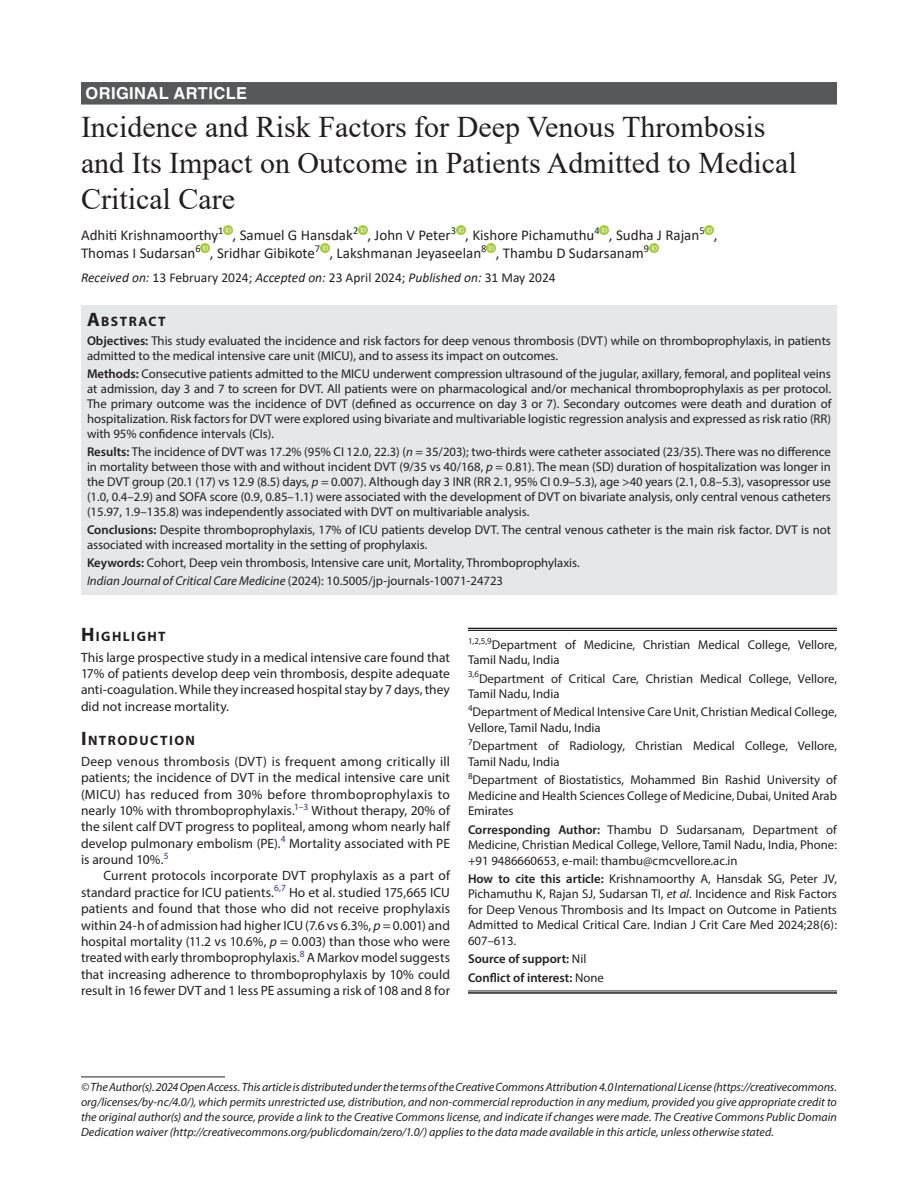
<style>
.page{position:relative;width:918px;height:1188px;background:#fff}
.page>*{position:absolute;margin:0;border:0;box-sizing:border-box;transform-origin:0 0}
.t1{font:30px/36px "Times New Roman";color:#231f20}
.ArticleType{font:700 16.5px "Helvetica LT Std";letter-spacing:.025em;color:#fff}
.AuthorName{font:15px/18px "Calibri";color:#231f20}
.Head-1{font:700 13.65px "Myriad Pro";letter-spacing:.105em;color:#231f20}
.AbstractTitle{font:700 13.65px "Myriad Pro";letter-spacing:.105em;color:#231f20}
.Para-NoIndent{font:13.5px/16.4px "Myriad Pro";color:#231f20;text-align:justify}
.Para-Indent{font:13.5px/16.4px "Myriad Pro";color:#231f20;text-align:justify}
.PAS_History{font:13.5px "Calibri";color:#231f20}
.Abstract-Para-first{font:12.75px/15px "Myriad Pro";color:#231f20}
.Affiliation{font:12.75px/15.5px "Myriad Pro";color:#231f20}
.How_to_Cite{font:12.75px/15.5px "Myriad Pro";color:#231f20;text-align:justify}
.Corresponding_Author{font:12.75px/15.5px "Myriad Pro";color:#231f20;text-align:justify}
.Keywords{font:12.75px "Myriad Pro";color:#231f20}
.Affiliation-first{font:12.75px/15.5px "Myriad Pro";color:#231f20}
.JT_DOI{font:12.75px "Myriad Pro";color:#231f20}
.COI{font:600 12.75px "Myriad Pro";color:#231f20}
.Source{font:600 12.75px "Myriad Pro";color:#231f20}
.FootNote{font:italic 12px/15px "Myriad Pro";color:#231f20;text-align:justify}
.s1{font-style:italic}
.s2{font-size:19.5px}
.s3{font-weight:600}
.s4{font-weight:400}
</style>
<div class="page">
<div style="left:81px;top:82px;width:756px;height:23px;background:#57585a"></div>
<div style="left:81px;top:305px;width:756px;height:26px;background:#e6e7e9"></div>
<div style="left:81px;top:330px;width:756px;height:39px;background:#e6e7e9"></div>
<div style="left:81px;top:363px;width:756px;height:84px;background:#e6e7e9"></div>
<div style="left:81px;top:441px;width:756px;height:84px;background:#e6e7e9"></div>
<div style="left:81px;top:519px;width:756px;height:39px;background:#e6e7e9"></div>
<div style="left:81px;top:552px;width:756px;height:24px;background:#e6e7e9"></div>
<div style="left:81px;top:570px;width:756px;height:24px;background:#e6e7e9"></div>
<svg style="left:223px;top:225px;width:10px;height:9px"></svg>
<svg style="left:358px;top:225px;width:10px;height:9px"></svg>
<svg style="left:456px;top:225px;width:9px;height:9px"></svg>
<svg style="left:600px;top:225px;width:9px;height:9px"></svg>
<svg style="left:705px;top:225px;width:9px;height:9px"></svg>
<svg style="left:201px;top:243px;width:9px;height:9px"></svg>
<svg style="left:320px;top:243px;width:9px;height:9px"></svg>
<svg style="left:487px;top:243px;width:9px;height:9px"></svg>
<svg style="left:649px;top:243px;width:9px;height:9px"></svg>
<hr style="left:81px;top:1077px;width:144px;height:1px;background:#231f20">
<hr style="left:468px;top:628px;width:369px;height:1px;background:#231f20">
<hr style="left:468px;top:630px;width:369px;height:1px;background:#231f20">
<hr style="left:468px;top:991px;width:369px;height:1px;background:#231f20">
<hr style="left:468px;top:992px;width:369px;height:2px;background:#231f20">
<p class="ArticleType" style="left:86px;top:83px;width:163px">ORIGINAL ARTICLE</p>
<p class="t1" style="left:81px;top:108px;width:717px">Incidence and Risk Factors for Deep Venous Thrombosis and Its Impact on Outcome in Patients Admitted to Medical<br>Critical Care</p>
<p class="AuthorName" style="left:81px;top:226px;width:638px">Adhiti Krishnamoorthy<sup>1</sup> , Samuel G Hansdak<sup>2</sup> , John V Peter<sup>3</sup> , Kishore Pichamuthu<sup>4</sup> , Sudha J Rajan<sup>5</sup> ,<br>Thomas I Sudarsan<sup>6</sup> , Sridhar Gibikote<sup>7</sup> , Lakshmanan Jeyaseelan<sup>8</sup> , Thambu D Sudarsanam<sup>9</sup></p>
<p class="PAS_History" style="left:81px;top:268px;width:476px"><span class="s1">Received on:</span> 13 February 2024; <span class="s1">Accepted on:</span> 23 April 2024; <span class="s1">Published on:</span> 31 May 2024</p>
<p class="AbstractTitle" style="left:87px;top:312px;width:80px"><span class="s2">A</span>BSTRACT</p>
<p class="Abstract-Para-first" style="left:87px;top:333px;width:745px"><span class="s3">Objectives:</span> This study evaluated the incidence and risk factors for deep venous thrombosis (DVT) while on thromboprophylaxis, in patients admitted to the medical intensive care unit (MICU), and to assess its impact on outcomes.</p>
<p class="Abstract-Para-first" style="left:87px;top:366px;width:746px;text-align:justify"><span class="s3">Methods:</span> Consecutive patients admitted to the MICU underwent compression ultrasound of the jugular, axillary, femoral, and popliteal veins at admission, day 3 and 7 to screen for DVT. All patients were on pharmacological and/or mechanical thromboprophylaxis as per protocol.<br>The primary outcome was the incidence of DVT (defined as occurrence on day 3 or 7). Secondary outcomes were death and duration of hospitalization. Risk factors for DVT were explored using bivariate and multivariable logistic regression analysis and expressed as risk ratio (RR) with 95% confidence intervals (CIs).</p>
<p class="Abstract-Para-first" style="left:87px;top:444px;width:746px;text-align:justify"><span class="s3">Results:</span> The incidence of DVT was 17.2% (95% CI 12.0, 22.3) (<span class="s1">n</span> = 35/203); two-thirds were catheter associated (23/35). There was no difference in mortality between those with and without incident DVT (9/35 vs 40/168, <span class="s1">p</span> = 0.81). The mean (SD) duration of hospitalization was longer in the DVT group (20.1 (17) vs 12.9 (8.5) days, <span class="s1">p</span> = 0.007). Although day 3 INR (RR 2.1, 95% CI 0.9–5.3), age &gt;40 years (2.1, 0.8–5.3), vasopressor use (1.0, 0.4–2.9) and SOFA score (0.9, 0.85–1.1) were associated with the development of DVT on bivariate analysis, only central venous catheters (15.97, 1.9–135.8) was independently associated with DVT on multivariable analysis.</p>
<p class="Abstract-Para-first" style="left:87px;top:522px;width:746px"><span class="s3">Conclusions:</span> Despite thromboprophylaxis, 17% of ICU patients develop DVT. The central venous catheter is the main risk factor. DVT is not associated with increased mortality in the setting of prophylaxis.</p>
<p class="Keywords" style="left:87px;top:555px;width:494px"><span class="s3">Keywords:</span> Cohort, Deep vein thrombosis, Intensive care unit, Mortality, Thromboprophylaxis.</p>
<p class="JT_DOI" style="left:87px;top:573px;width:418px"><span class="s1">Indian Journal of Critical Care Medicine</span> (2024): 10.5005/jp-journals-10071-24723</p>
<p class="Head-1" style="left:81px;top:627px;width:86px"><span class="s2">H</span>IGHLIGHT</p>
<p class="Para-NoIndent" style="left:81px;top:649px;width:370px">This large prospective study in a medical intensive care found that 17% of patients develop deep vein thrombosis, despite adequate anti-coagulation. While they increased hospital stay by 7 days, they did not increase mortality.</p>
<p class="Head-1" style="left:81px;top:732px;width:116px"><span class="s2">I</span> NTRODUCTION</p>
<p class="Para-NoIndent" style="left:81px;top:753px;width:371px">Deep venous thrombosis (DVT) is frequent among critically ill patients; the incidence of DVT in the medical intensive care unit (MICU) has reduced from 30% before thromboprophylaxis to nearly 10% with thromboprophylaxis.<sup>1–3</sup> Without therapy, 20% of the silent calf DVT progress to popliteal, among whom nearly half develop pulmonary embolism (PE).<sup>4</sup> Mortality associated with PE is around 10%.<sup>5</sup></p>
<p class="Para-Indent" style="left:81px;top:868px;width:371px;text-indent:22px">Current protocols incorporate DVT prophylaxis as a part of standard practice for ICU patients.<sup>6,7</sup> Ho et al. studied 175,665 ICU patients and found that those who did not receive prophylaxis within 24-h of admission had higher ICU (7.6 vs 6.3%, <span class="s1">p</span> = 0.001) and hospital mortality (11.2 vs 10.6%, <span class="s1">p</span> = 0.003) than those who were treated with early thromboprophylaxis.<sup>8</sup> A Markov model suggests that increasing adherence to thromboprophylaxis by 10% could result in 16 fewer DVT and 1 less PE assuming a risk of 108 and 8 for</p>
<p class="Affiliation-first" style="left:468px;top:636px;width:371px"><sup>1,2,5,9</sup>Department of Medicine, Christian Medical College, Vellore,<br>Tamil Nadu, India</p>
<p class="Affiliation" style="left:468px;top:670px;width:371px"><sup>3,6</sup>Department of Critical Care, Christian Medical College, Vellore,<br>Tamil Nadu, India</p>
<p class="Affiliation" style="left:468px;top:704px;width:371px"><sup>4</sup>Department of Medical Intensive Care Unit, Christian Medical College,<br>Vellore, Tamil Nadu, India</p>
<p class="Affiliation" style="left:468px;top:738px;width:370px"><sup>7</sup>Department of Radiology, Christian Medical College, Vellore,<br>Tamil Nadu, India</p>
<p class="Affiliation" style="left:468px;top:772px;width:371px;text-align:justify"><sup>8</sup>Department of Biostatistics, Mohammed Bin Rashid University of Medicine and Health Sciences College of Medicine, Dubai, United Arab Emirates</p>
<p class="Corresponding_Author" style="left:468px;top:821px;width:371px"><span class="s3">Corresponding Author:</span> Thambu D Sudarsanam, Department of Medicine, Christian Medical College, Vellore, Tamil Nadu, India, Phone: +91 9486660653, e-mail: thambu@cmcvellore.ac.in</p>
<p class="How_to_Cite" style="left:468px;top:871px;width:371px"><span class="s3">How to cite this article:</span> Krishnamoorthy A, Hansdak SG, Peter JV, Pichamuthu K, Rajan SJ, Sudarsan TI, <span class="s1">et al</span>. Incidence and Risk Factors for Deep Venous Thrombosis and Its Impact on Outcome in Patients Admitted to Medical Critical Care. Indian J Crit Care Med 2024;28(6):<br>607–613.</p>
<p class="Source" style="left:468px;top:951px;width:120px">Source of support: <span class="s4">Nil</span></p>
<p class="COI" style="left:468px;top:969px;width:137px">Conflict of interest: <span class="s4">None</span></p>
<p class="FootNote" style="left:81px;top:1079px;width:758px">© The Author(s). 2024 Open Access. This article is distributed under the terms of the Creative Commons Attribution 4.0 International License (https://creativecommons. org/licenses/by-nc/4.0/), which permits unrestricted use, distribution, and non-commercial reproduction in any medium, provided you give appropriate credit to the original author(s) and the source, provide a link to the Creative Commons license, and indicate if changes were made. The Creative Commons Public Domain Dedication waiver (http://creativecommons.org/publicdomain/zero/1.0/) applies to the data made available in this article, unless otherwise stated.</p>
</div>
